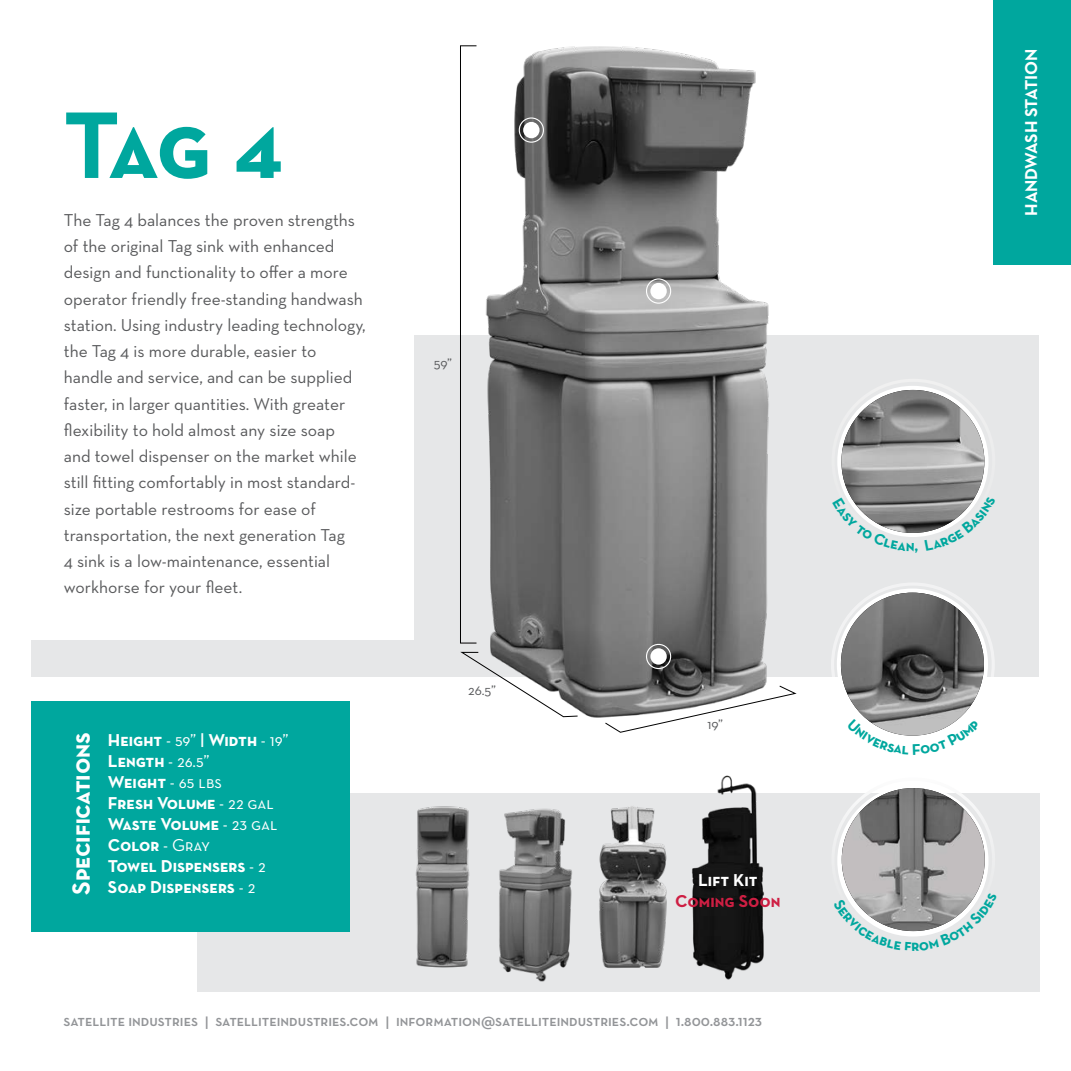
<style>
.page{position:relative;width:1071px;height:1071px;background:#fff}
.page>*{position:absolute;margin:0;border:0;box-sizing:border-box;transform-origin:0 0}
.t1{font:96.25px "Neutra Text Bold SC";color:#00a79e}
.t2{font:25.38px "Neutra Text Bold SC";letter-spacing:-.01em;color:#fff}
.t3{font:17.5px/26.2px "Neutra Text";color:#58595b}
.t4{font:17.5px/21px "Neutra Text Bold SC";color:#fff}
.t5{font:700 17.5px "Neutra Text";letter-spacing:-.01em;color:#fff}
.t6{font:17.5px "Neutra Text Bold SC";color:#ce1f43}
.t7{font:15.75px "Neutra Text Demi SC Alt";color:#939598}
.t8{font:14px "Neutra Text";color:#58595b}
.s1{font-family:"Neutra Text Book SC"}
.s2{font-family:"Neutra Text Demi SC"}
</style>
<div class="page">
<div style="left:197px;top:794px;width:843px;height:198px;background:#e6e7e8"></div>
<img style="left:383px;top:793px;width:94px;height:175px">
<img style="left:477px;top:793px;width:95px;height:189px">
<img style="left:572px;top:793px;width:97px;height:175px">
<img style="left:669px;top:775px;width:118px;height:205px">
<div style="left:32px;top:701px;width:318px;height:231px;background:#00a79e"></div>
<div style="left:32px;top:336px;width:1007px;height:341px;background:#e6e7e8"></div>
<div style="left:20px;top:210px;width:393px;height:430px;background:#fff"></div>
<img style="left:413px;top:46px;width:444px;height:672px">
<svg style="left:604px;top:685px;width:194px;height:48px"></svg>
<svg style="left:459px;top:652px;width:119px;height:66px"></svg>
<div style="left:460px;top:45px;width:17px;height:598px;border:1px solid #000"></div>
<div style="left:650px;top:648px;width:17px;height:17px;background:#fff;border-radius:50%"></div>
<div style="left:646px;top:644px;width:25px;height:25px;border:1px solid #fff;border-radius:50%"></div>
<div style="left:650px;top:283px;width:17px;height:16px;background:#fff;border-radius:50%"></div>
<div style="left:646px;top:278px;width:25px;height:26px;border:1px solid #fff;border-radius:50%"></div>
<div style="left:523px;top:122px;width:17px;height:16px;background:#fff;border-radius:50%"></div>
<div style="left:519px;top:117px;width:25px;height:26px;border:1px solid #fff;border-radius:50%"></div>
<div style="left:994px;top:0;width:77px;height:265px;background:#00a79e"></div>
<svg style="left:837px;top:785px;width:152px;height:151px"></svg>
<img style="left:842px;top:788px;width:143px;height:143px;border-radius:72px">
<svg style="left:837px;top:589px;width:151px;height:151px"></svg>
<img style="left:841px;top:593px;width:143px;height:143px;border-radius:72px">
<svg style="left:837px;top:386px;width:152px;height:151px"></svg>
<img style="left:841px;top:390px;width:143px;height:143px;border-radius:72px">
<svg style="left:845px;top:893px;width:136px;height:44px"></svg>
<svg style="left:861px;top:719px;width:103px;height:21px"></svg>
<svg style="left:832px;top:498px;width:86px;height:55px"></svg>
<svg style="left:924px;top:496px;width:56px;height:40px"></svg>
<h1 class="t1" style="left:63px;top:85px;width:223px">Tag 4</h1>
<p class="t3" style="left:64px;top:206px;width:303px">The Tag 4 balances the proven strengths of the original Tag sink with enhanced design and functionality to offer a more operator friendly free-standing handwash station. Using industry leading technology, the Tag 4 is more durable, easier to handle and service, and can be supplied faster, in larger quantities. With greater flexibility to hold almost any size soap and towel dispenser on the market while still fitting comfortably in most standard&shy;size portable restrooms for ease of transportation, the next generation Tag<br>4 sink is a low-maintenance, essential workhorse for your fleet.</p>
<h2 class="t2" style="left:65px;top:895px;width:164px;rotate:-90deg">Specifications</h2>
<p class="t4" style="left:108px;top:729px;width:182px">Height <span class="s1">- 59”</span> <span class="s2">|</span> Width <span class="s1">- 19”<br></span>Length <span class="s1">- 26.5”<br></span>Weight <span class="s1">- 65 lbs<br></span>Fresh Volume <span class="s1">- 22 gal<br></span>Waste Volume <span class="s1">- 23 gal<br></span>Color <span class="s1">- Gray<br></span>Towel Dispensers <span class="s1">- 2</span></p>
<p class="t4" style="left:108px;top:876px;width:149px">Soap Dispensers <span class="s1">- 2</span></p>
<p class="t8" style="left:434px;top:355px;width:20px">59”</p>
<p class="t8" style="left:468px;top:682px;width:29px">26.5”</p>
<p class="t8" style="left:707px;top:715px;width:17px">19”</p>
<p class="t4" style="left:698px;top:869px;width:61px">Lift Kit</p>
<p class="t6" style="left:675px;top:890px;width:107px">Coming Soon</p>
<p class="t7" style="left:64px;top:1011px;width:700px">satellite industries | satelliteindustries.com | information@satelliteindustries.com | 1.800.883.1123</p>
<p class="t5" style="left:1020px;top:216px;width:168px;rotate:-90deg">HANDWASH STATION</p>
</div>
